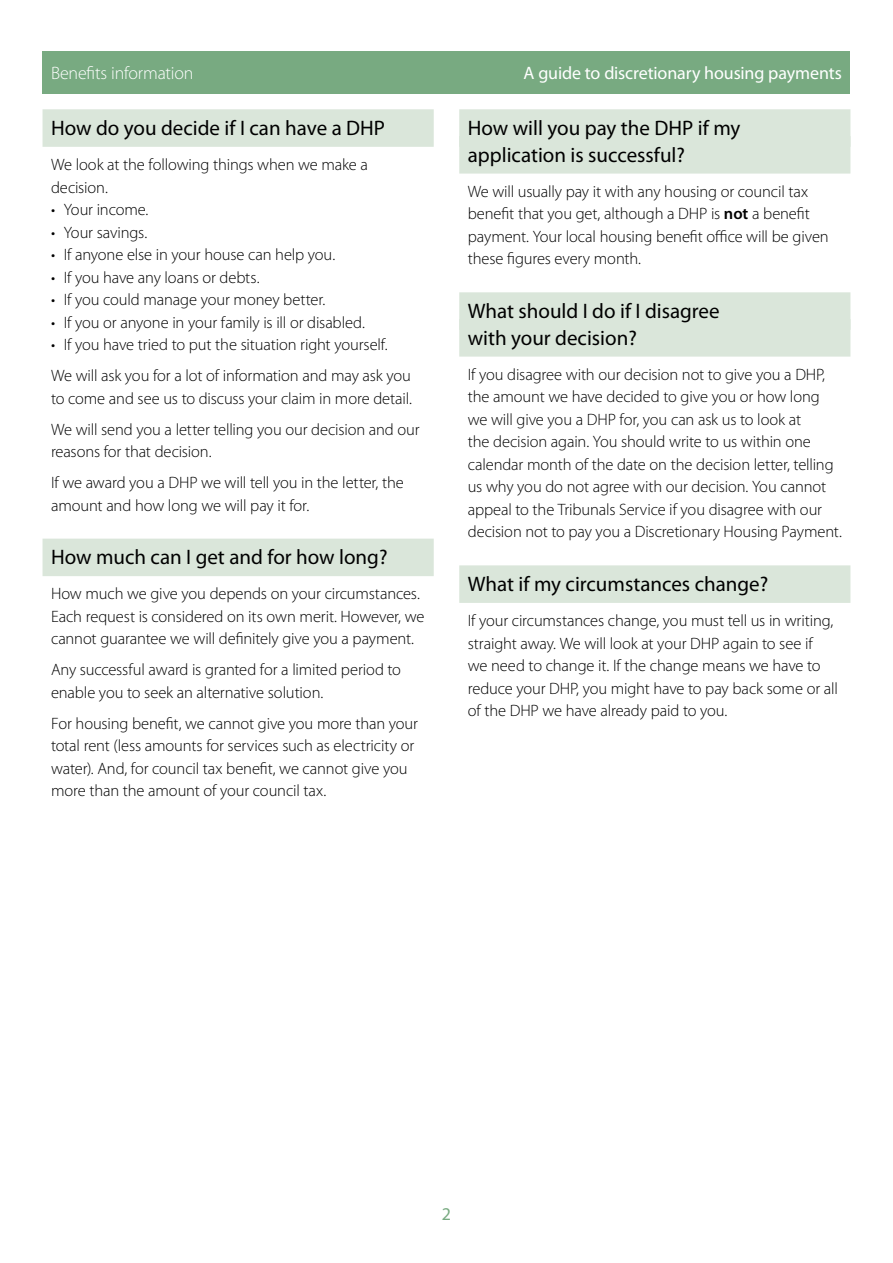
<style>
.page{position:relative;width:893px;height:1263px;background:#fff}
.page>*{position:absolute;margin:0;border:0;box-sizing:border-box;transform-origin:0 0}
.t1{font:21px/26.7px "Myriad Pro";color:#000}
.t2{font:18px "Myriad Pro";letter-spacing:-.01em;color:#fff}
.t3{font:300 18px "Myriad Pro";letter-spacing:-.015em;color:#fff}
.t4{font:18px "Myriad Pro";color:#78aa81}
.t5{font:300 16.5px/22.5px "Myriad Pro";letter-spacing:-.01em;color:#000}
.s1{font-weight:600}
</style>
<div class="page">
<div style="left:43px;top:51px;width:807px;height:43px;background:#78aa81"></div>
<div style="left:43px;top:109px;width:391px;height:38px;background:#dae6da"></div>
<div style="left:43px;top:539px;width:391px;height:37px;background:#dae6da"></div>
<div style="left:459px;top:109px;width:391px;height:38px;background:#dae6da"></div>
<div style="left:459px;top:136px;width:391px;height:38px;background:#dae6da"></div>
<div style="left:459px;top:292px;width:391px;height:38px;background:#dae6da"></div>
<div style="left:459px;top:319px;width:391px;height:38px;background:#dae6da"></div>
<div style="left:459px;top:565px;width:391px;height:38px;background:#dae6da"></div>
<p class="t3" style="left:51px;top:62px;width:144px">Benefits information</p>
<p class="t2" style="left:524px;top:62px;width:320px">A guide to discretionary housing payments</p>
<p class="t1" style="left:51px;top:114px;width:336px">How do you decide if I can have a DHP</p>
<p class="t5" style="left:51px;top:153px;width:318px">We look at the following things when we make a decision.</p>
<p class="t5" style="left:51px;top:198px;width:99px">• Your income.</p>
<p class="t5" style="left:51px;top:221px;width:98px">• Your savings.</p>
<p class="t5" style="left:51px;top:243px;width:286px">• If anyone else in your house can help you.</p>
<p class="t5" style="left:51px;top:266px;width:210px">• If you have any loans or debts.</p>
<p class="t5" style="left:51px;top:288px;width:276px">• If you could manage your money better.</p>
<p class="t5" style="left:51px;top:311px;width:315px">• If you or anyone in your family is ill or disabled.</p>
<p class="t5" style="left:51px;top:329px;width:361px;line-height:31px">• If you have tried to put the situation right yourself.<br>We will ask you for a lot of information and may ask you</p>
<p class="t5" style="left:51px;top:382px;width:370px;line-height:31px">to come and see us to discuss your claim in more detail.<br>We will send you a letter telling you our decision and our</p>
<p class="t5" style="left:51px;top:436px;width:354px;line-height:31px">reasons for that decision.<br>If we award you a DHP we will tell you in the letter, the</p>
<p class="t5" style="left:51px;top:494px;width:260px">amount and how long we will pay it for.</p>
<p class="t1" style="left:51px;top:543px;width:338px">How much can I get and for how long?</p>
<p class="t5" style="left:51px;top:582px;width:375px">How much we give you depends on your circumstances.<br>Each request is considered on its own merit. However, we cannot guarantee we will definitely give you a payment.</p>
<p class="t5" style="left:51px;top:658px;width:352px">Any successful award is granted for a limited period to enable you to seek an alternative solution.</p>
<p class="t5" style="left:51px;top:712px;width:368px">For housing benefit, we cannot give you more than your total rent (less amounts for services such as electricity or water). And, for council tax benefit, we cannot give you more than the amount of your council tax.</p>
<p class="t1" style="left:468px;top:114px;width:274px">How will you pay the DHP if my application is successful?</p>
<p class="t5" style="left:468px;top:180px;width:362px">We will usually pay it with any housing or council tax benefit that you get, although a DHP is <span class="s1">not</span> a benefit payment. Your local housing benefit office will be given these figures every month.</p>
<p class="t1" style="left:468px;top:297px;width:253px">What should I do if I disagree with your decision?</p>
<p class="t5" style="left:468px;top:363px;width:376px">If you disagree with our decision not to give you a DHP, the amount we have decided to give you or how long we will give you a DHP for, you can ask us to look at<br>the decision again. You should write to us within one calendar month of the date on the decision letter, telling us why you do not agree with our decision. You cannot appeal to the Tribunals Service if you disagree with our decision not to pay you a Discretionary Housing Payment.</p>
<p class="t1" style="left:468px;top:570px;width:302px">What if my circumstances change?</p>
<p class="t5" style="left:468px;top:609px;width:372px">If your circumstances change, you must tell us in writing, straight away. We will look at your DHP again to see if<br>we need to change it. If the change means we have to reduce your DHP, you might have to pay back some or all of the DHP we have already paid to you.</p>
<p class="t4" style="left:442px;top:1203px;width:11px">2</p>
</div>
